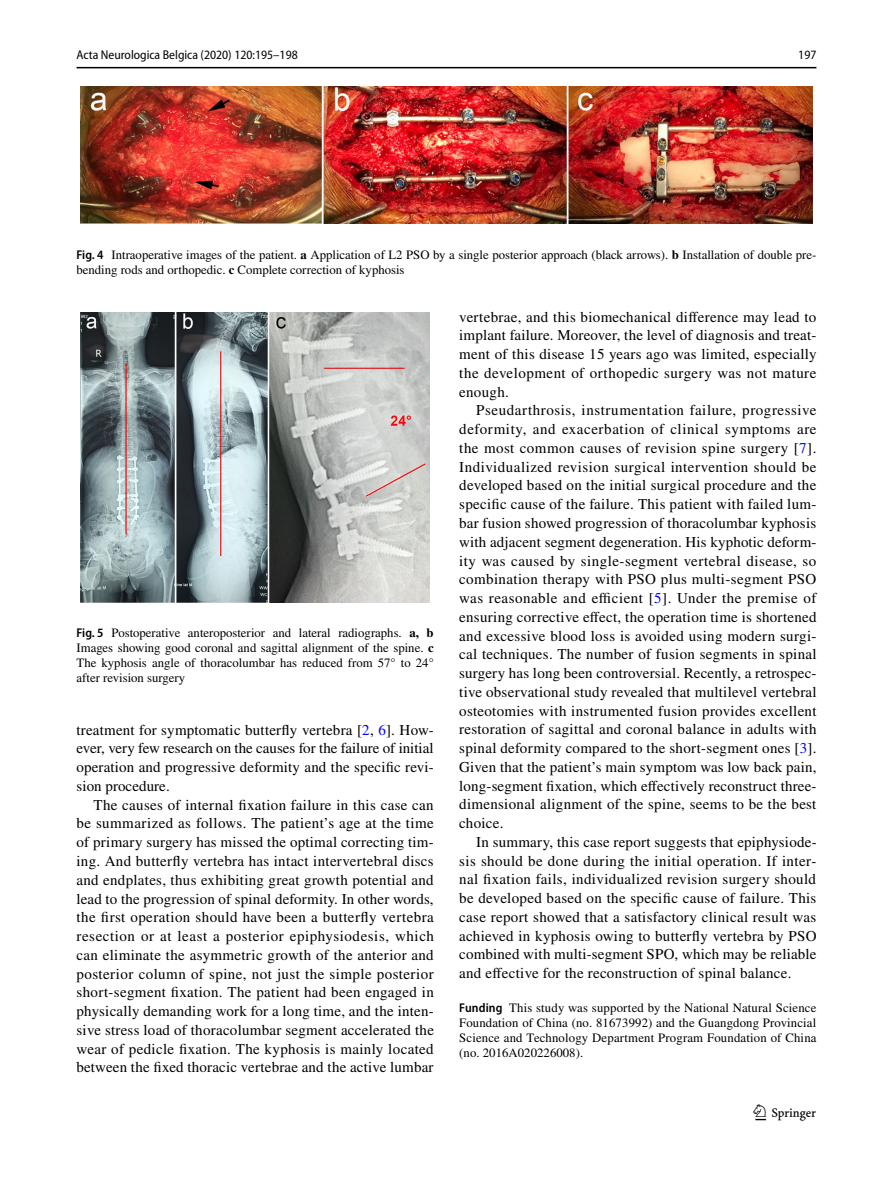
<style>
.page{position:relative;width:893px;height:1187px;background:#fff}
.page>*{position:absolute;margin:0;border:0;box-sizing:border-box;transform-origin:0 0}
.t1{font:22.5px "Springnew";color:#000}
.t2{font:15px/18.8px "STIX";letter-spacing:.02em;color:#000;text-align:justify}
.t3{font:12.75px/15px "STIX";color:#000;text-align:justify}
.t4{font:semi-condensed 12.75px "Myriad Pro";color:#000}
.s1{font-family:"Myriad Pro";font-weight:600;font-stretch:semi-condensed}
.s2{font-weight:700}
.s3{color:#00f}
</style>
<div class="page">
<hr style="left:77px;top:67px;width:739px;height:1px;background:#000">
<img style="left:81px;top:87px;width:731px;height:137px">
<div style="left:77px;top:312px;width:357px;height:290px;background:linear-gradient(to bottom,#fff,#fff)"></div>
<img style="left:81px;top:312px;width:349px;height:290px">
<p class="t4" style="left:77px;top:48px;width:223px">Acta Neurologica Belgica (2020) 120:195–198</p>
<p class="t4" style="left:798px;top:48px;width:20px">197</p>
<p class="t3" style="left:77px;top:248px;width:741px"><span class="s1">Fig. 4</span> Intraoperative images of the patient. <span class="s2">a</span> Application of L2 PSO by a single posterior approach (black arrows). <span class="s2">b</span> Installation of double pre&shy;bending rods and orthopedic. <span class="s2">c</span> Complete correction of kyphosis</p>
<p class="t3" style="left:77px;top:626px;width:359px"><span class="s1">Fig. 5</span> Postoperative anteroposterior and lateral radiographs. <span class="s2">a, b </span>Images showing good coronal and sagittal alignment of the spine. <span class="s2">c </span>The kyphosis angle of thoracolumbar has reduced from 57° to 24° after revision surgery</p>
<p class="t2" style="left:77px;top:721px;width:359px">treatment for symptomatic butterfly vertebra [<span class="s3">2</span>, <span class="s3">6</span>]. How&shy;ever, very few research on the causes for the failure of initial operation and progressive deformity and the specific revi&shy;sion procedure.</p>
<p class="t2" style="left:77px;top:796px;width:359px;text-indent:17px">The causes of internal fixation failure in this case can be summarized as follows. The patient’s age at the time of primary surgery has missed the optimal correcting tim&shy;ing. And butterfly vertebra has intact intervertebral discs and endplates, thus exhibiting great growth potential and lead to the progression of spinal deformity. In other words, the first operation should have been a butterfly vertebra resection or at least a posterior epiphysiodesis, which can eliminate the asymmetric growth of the anterior and posterior column of spine, not just the simple posterior short-segment fixation. The patient had been engaged in physically demanding work for a long time, and the inten&shy;sive stress load of thoracolumbar segment accelerated the wear of pedicle fixation. The kyphosis is mainly located between the fixed thoracic vertebrae and the active lumbar</p>
<p class="t2" style="left:459px;top:308px;width:359px">vertebrae, and this biomechanical difference may lead to implant failure. Moreover, the level of diagnosis and treat&shy;ment of this disease 15 years ago was limited, especially the development of orthopedic surgery was not mature enough.</p>
<p class="t2" style="left:459px;top:402px;width:359px;text-indent:17px">Pseudarthrosis, instrumentation failure, progressive deformity, and exacerbation of clinical symptoms are the most common causes of revision spine surgery [<span class="s3">7</span>].<br>Individualized revision surgical intervention should be developed based on the initial surgical procedure and the specific cause of the failure. This patient with failed lum&shy;bar fusion showed progression of thoracolumbar kyphosis with adjacent segment degeneration. His kyphotic deform&shy;ity was caused by single-segment vertebral disease, so combination therapy with PSO plus multi-segment PSO was reasonable and efficient [<span class="s3">5</span>]. Under the premise of ensuring corrective effect, the operation time is shortened and excessive blood loss is avoided using modern surgi&shy;cal techniques. The number of fusion segments in spinal surgery has long been controversial. Recently, a retrospec&shy;tive observational study revealed that multilevel vertebral osteotomies with instrumented fusion provides excellent restoration of sagittal and coronal balance in adults with spinal deformity compared to the short-segment ones [<span class="s3">3</span>].<br>Given that the patient’s main symptom was low back pain, long-segment fixation, which effectively reconstruct three&shy;dimensional alignment of the spine, seems to be the best choice.</p>
<p class="t2" style="left:459px;top:833px;width:359px;text-indent:17px">In summary, this case report suggests that epiphysiode&shy;sis should be done during the initial operation. If inter&shy;nal fixation fails, individualized revision surgery should be developed based on the specific cause of failure. This case report showed that a satisfactory clinical result was achieved in kyphosis owing to butterfly vertebra by PSO combined with multi-segment SPO, which may be reliable and effective for the reconstruction of spinal balance.</p>
<p class="t3" style="left:459px;top:1000px;width:359px"><span class="s1">Funding</span> This study was supported by the National Natural Science Foundation of China (no. 81673992) and the Guangdong Provincial Science and Technology Department Program Foundation of China (no. 2016A020226008).</p>
<h1 class="t1" style="left:755px;top:1104px;width:62px">1 3</h1>
</div>
